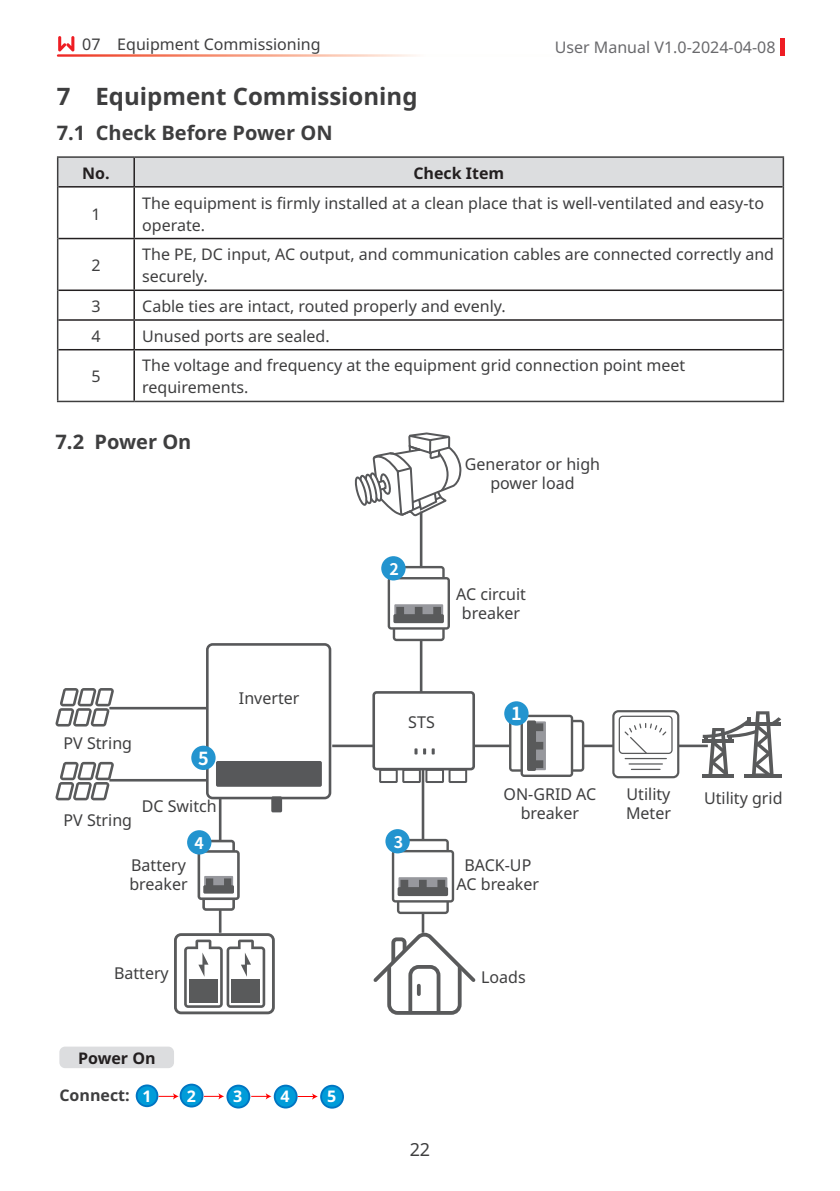
<style>
.page{position:relative;width:840px;height:1191px;background:#fff}
.page>*{position:absolute;margin:0;border:0;box-sizing:border-box;transform-origin:0 0}
.一级标题{font:700 24px "Noto Sans";color:#3e3e3f}
.二级标题{font:700 20px "Noto Sans";color:#3e3e3f}
.t1{font:18px "Noto Sans";color:#3e3e3f}
.t2{font:700 18px "Source Han Sans CN";color:#fff}
.节{font:16.4px/19.2px "Noto Sans";color:#3e3e3f;text-align:center}
.t3{font:16px/22px "Noto Sans";color:#3e3e3f}
.t4{font:16px "Noto Sans";color:#69696c}
.节-2{font:700 16px "Noto Sans";color:#231f20}
.节-3{font:700 16px "Noto Sans";color:#3e3e3f}
.t5{font:700 16px "Noto Sans";color:#fff}
.t6{font:700 16px "Source Han Sans CN";color:#fff}
</style>
<div class="page">
<svg style="left:780px;top:38px;width:3px;height:18px"></svg>
<svg style="left:58px;top:36px;width:16px;height:15px"></svg>
<hr style="left:419px;top:511px;width:3px;height:195px;background:#57585a">
<hr style="left:332px;top:744px;width:375px;height:3px;background:#57585a">
<div style="left:174px;top:933px;width:101px;height:81px;border:3px solid #595a5b;border-radius:6px"></div>
<svg style="left:184px;top:939px;width:81px;height:69px"></svg>
<div style="left:189px;top:979px;width:28px;height:23px;background:#595a5b"></div>
<svg style="left:55px;top:688px;width:59px;height:38px"></svg>
<svg style="left:55px;top:762px;width:59px;height:38px"></svg>
<svg style="left:373px;top:928px;width:103px;height:87px"></svg>
<hr style="left:744px;top:774px;width:37px;height:3px;background:#595a5b">
<svg style="left:702px;top:711px;width:78px;height:66px"></svg>
<div style="left:613px;top:712px;width:64px;height:65px;background:#fff;border-radius:5px"></div>
<div style="left:612px;top:710px;width:67px;height:68px;border:2px solid #595a5b;border-radius:5px"></div>
<div style="left:618px;top:715px;width:54px;height:39px;border:1px solid #595a5b;border-radius:3px"></div>
<svg style="left:623px;top:723px;width:44px;height:47px"></svg>
<hr style="left:109px;top:707px;width:97px;height:2px;background:#57585a">
<hr style="left:109px;top:779px;width:97px;height:2px;background:#57585a">
<hr style="left:219px;top:797px;width:2px;height:135px;background:#57585a">
<hr style="left:421px;top:763px;width:3px;height:169px;background:#57585a">
<svg style="left:197px;top:839px;width:42px;height:71px"></svg>
<svg style="left:508px;top:714px;width:76px;height:63px"></svg>
<div style="left:187px;top:830px;width:24px;height:24px;background:#2394cf;border-radius:50%"></div>
<svg style="left:391px;top:839px;width:63px;height:75px"></svg>
<div style="left:385px;top:829px;width:24px;height:24px;background:#2394cf;border-radius:50%"></div>
<div style="left:504px;top:701px;width:24px;height:24px;background:#2394cf;border-radius:50%"></div>
<div style="left:206px;top:643px;width:125px;height:156px;border:3px solid #57585a;border-radius:5px"></div>
<div style="left:216px;top:761px;width:106px;height:25px;background:#57585a;border-radius:2px"></div>
<div style="left:271px;top:796px;width:11px;height:16px;background:#57585a;border-radius:2px"></div>
<div style="left:191px;top:745px;width:24px;height:25px;background:#2394cf;border-radius:50%"></div>
<svg style="left:387px;top:566px;width:62px;height:75px"></svg>
<div style="left:381px;top:556px;width:24px;height:24px;background:#2394cf;border-radius:50%"></div>
<svg style="left:353px;top:400px;width:108px;height:118px"></svg>
<div style="left:373px;top:692px;width:100px;height:77px;background:#fff;border-radius:3px"></div>
<div style="left:372px;top:691px;width:102px;height:79px;border:3px solid #57585a;border-radius:3px"></div>
<svg style="left:414px;top:748px;width:3px;height:6px"></svg>
<svg style="left:423px;top:748px;width:11px;height:6px"></svg>
<svg style="left:378px;top:768px;width:90px;height:16px"></svg>
<div style="left:59px;top:1046px;width:115px;height:22px;background:#dcdddf;border-radius:6px"></div>
<div style="left:180px;top:1084px;width:22px;height:22px;background:#009cd9;border-radius:50%"></div>
<div style="left:179px;top:1083px;width:24px;height:24px;border:2px solid #0075c2;border-radius:50%"></div>
<div style="left:137px;top:1085px;width:20px;height:21px;background:#009cd9;border-radius:50%"></div>
<div style="left:136px;top:1084px;width:22px;height:23px;border:2px solid #0075c2;border-radius:50%"></div>
<svg style="left:158px;top:1093px;width:21px;height:6px"></svg>
<svg style="left:204px;top:1093px;width:20px;height:6px"></svg>
<div style="left:227px;top:1085px;width:22px;height:22px;background:#009cd9;border-radius:50%"></div>
<div style="left:226px;top:1084px;width:24px;height:24px;border:2px solid #0075c2;border-radius:50%"></div>
<svg style="left:251px;top:1093px;width:20px;height:6px"></svg>
<div style="left:274px;top:1085px;width:22px;height:22px;background:#009cd9;border-radius:50%"></div>
<div style="left:273px;top:1084px;width:24px;height:24px;border:2px solid #0075c2;border-radius:50%"></div>
<svg style="left:297px;top:1093px;width:20px;height:6px"></svg>
<div style="left:321px;top:1085px;width:22px;height:22px;background:#009cd9;border-radius:50%"></div>
<div style="left:320px;top:1084px;width:24px;height:24px;border:2px solid #0075c2;border-radius:50%"></div>
<hr style="left:57px;top:156px;width:77px;height:2px;background:#3e3e3f">
<hr style="left:134px;top:156px;width:649px;height:2px;background:#3e3e3f">
<div style="left:57px;top:157px;width:726px;height:30px;background:#dcdddf"></div>
<hr style="left:133px;top:158px;width:2px;height:28px;background:#231f20">
<hr style="left:58px;top:186px;width:76px;height:1px;background:#231f20">
<hr style="left:134px;top:186px;width:648px;height:1px;background:#231f20">
<hr style="left:57px;top:187px;width:1px;height:51px;background:#3e3e3f">
<hr style="left:782px;top:187px;width:1px;height:51px;background:#3e3e3f">
<hr style="left:57px;top:238px;width:1px;height:52px;background:#3e3e3f">
<hr style="left:782px;top:238px;width:1px;height:52px;background:#3e3e3f">
<hr style="left:57px;top:290px;width:1px;height:30px;background:#3e3e3f">
<hr style="left:782px;top:290px;width:1px;height:30px;background:#3e3e3f">
<hr style="left:57px;top:320px;width:1px;height:30px;background:#3e3e3f">
<hr style="left:782px;top:320px;width:1px;height:30px;background:#3e3e3f">
<hr style="left:57px;top:350px;width:1px;height:51px;background:#3e3e3f">
<hr style="left:782px;top:350px;width:1px;height:51px;background:#3e3e3f">
<hr style="left:57px;top:401px;width:77px;height:1px;background:#3e3e3f">
<hr style="left:134px;top:401px;width:649px;height:1px;background:#3e3e3f">
<hr style="left:133px;top:187px;width:2px;height:51px;background:#231f20">
<hr style="left:58px;top:238px;width:76px;height:1px;background:#231f20">
<hr style="left:134px;top:238px;width:648px;height:1px;background:#231f20">
<hr style="left:133px;top:239px;width:2px;height:50px;background:#231f20">
<hr style="left:58px;top:289px;width:76px;height:2px;background:#231f20">
<hr style="left:134px;top:289px;width:648px;height:2px;background:#231f20">
<hr style="left:133px;top:291px;width:2px;height:28px;background:#231f20">
<hr style="left:58px;top:319px;width:76px;height:2px;background:#231f20">
<hr style="left:134px;top:319px;width:648px;height:2px;background:#231f20">
<hr style="left:133px;top:321px;width:2px;height:28px;background:#231f20">
<hr style="left:58px;top:349px;width:76px;height:1px;background:#231f20">
<hr style="left:134px;top:349px;width:648px;height:1px;background:#231f20">
<hr style="left:133px;top:350px;width:2px;height:51px;background:#231f20">
<p class="t3" style="left:82px;top:33px;width:240px">07 Equipment Commissioning</p>
<p class="t4" style="left:554px;top:36px;width:222px">User Manual V1.0-2024-04-08</p>
<p class="一级标题" style="left:57px;top:79px;width:362px">7 Equipment Commissioning</p>
<p class="二级标题" style="left:57px;top:118px;width:277px">7.1 Check Before Power ON</p>
<p class="节-2" style="left:82px;top:162px;width:29px">No.</p>
<p class="节-2" style="left:413px;top:162px;width:92px">Check Item</p>
<p class="t3" style="left:91px;top:203px;width:11px">1</p>
<p class="t3" style="left:142px;top:192px;width:623px">The equipment is firmly installed at a clean place that is well-ventilated and easy-to operate.</p>
<p class="t3" style="left:91px;top:255px;width:11px">2</p>
<p class="t3" style="left:142px;top:244px;width:633px">The PE, DC input, AC output, and communication cables are connected correctly and securely.</p>
<p class="t3" style="left:91px;top:295px;width:11px">3</p>
<p class="t3" style="left:142px;top:295px;width:365px">Cable ties are intact, routed properly and evenly.</p>
<p class="t3" style="left:91px;top:325px;width:11px">4</p>
<p class="t3" style="left:142px;top:325px;width:189px">Unused ports are sealed.</p>
<p class="t3" style="left:91px;top:366px;width:11px">5</p>
<p class="t3" style="left:142px;top:355px;width:544px">The voltage and frequency at the equipment grid connection point meet requirements.</p>
<p class="二级标题" style="left:55px;top:428px;width:137px">7.2 Power On</p>
<p class="t6" style="left:389px;top:560px;width:11px">2</p>
<p class="节" style="left:464px;top:455px;width:137px">Generator or high power load</p>
<p class="节" style="left:456px;top:584px;width:71px">AC circuit breaker</p>
<p class="节" style="left:64px;top:733px;width:70px">PV String</p>
<p class="t2" style="left:198px;top:748px;width:12px">5</p>
<p class="节" style="left:239px;top:688px;width:62px">Inverter</p>
<p class="节" style="left:408px;top:712px;width:28px">STS</p>
<p class="节" style="left:64px;top:810px;width:70px">PV String</p>
<p class="节" style="left:142px;top:796px;width:76px">DC Switch</p>
<p class="t6" style="left:194px;top:834px;width:11px">4</p>
<p class="t6" style="left:393px;top:832px;width:11px">3</p>
<p class="t2" style="left:511px;top:703px;width:12px">1</p>
<p class="节" style="left:503px;top:785px;width:94px">ON-GRID AC breaker</p>
<p class="节" style="left:625px;top:785px;width:46px;text-align:left">Utility<br>Meter</p>
<p class="节" style="left:703px;top:788px;width:80px">Utility grid</p>
<p class="节" style="left:129px;top:856px;width:60px;text-align:left">Battery breaker</p>
<p class="节" style="left:456px;top:856px;width:84px">BACK-UP<br>AC breaker</p>
<p class="节" style="left:114px;top:963px;width:56px">Battery</p>
<p class="节" style="left:481px;top:967px;width:46px">Loads</p>
<p class="节-2" style="left:78px;top:1046px;width:79px">Power On</p>
<p class="节-3" style="left:59px;top:1084px;width:72px">Connect:</p>
<p class="t5" style="left:142px;top:1085px;width:11px">1</p>
<p class="t5" style="left:187px;top:1085px;width:11px">2</p>
<p class="t5" style="left:233px;top:1085px;width:11px">3</p>
<p class="t5" style="left:280px;top:1085px;width:11px">4</p>
<p class="t5" style="left:327px;top:1085px;width:11px">5</p>
<p class="t1" style="left:409px;top:1137px;width:22px">22</p>
</div>
